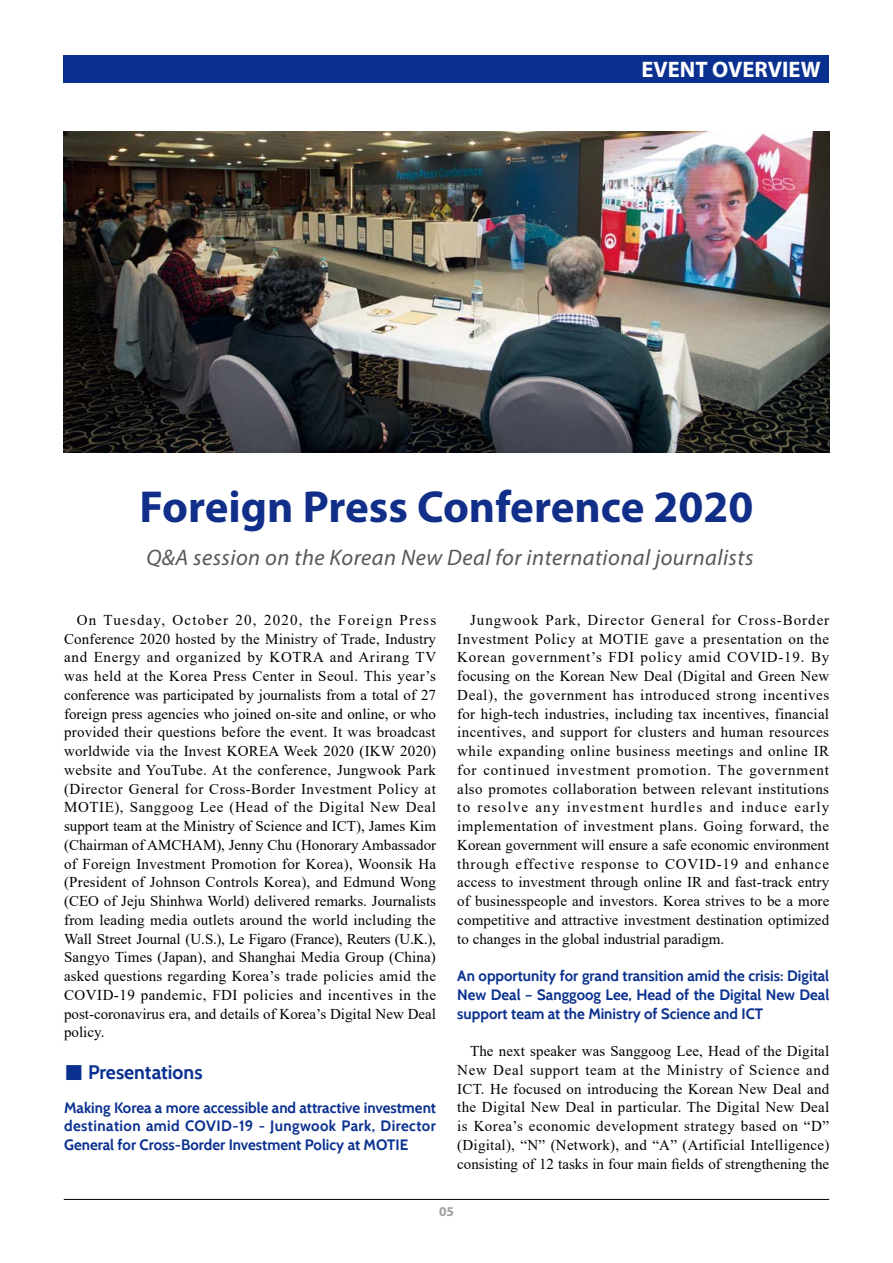
<style>
.page{position:relative;width:893px;height:1263px;background:#fff}
.page>*{position:absolute;margin:0;border:0;box-sizing:border-box;transform-origin:0 0}
.t1{font:700 45px "Myriad Pro";color:#112f89}
.t2{font:italic 22.5px "Myriad Pro";letter-spacing:.02em;color:#595757}
.t3{font:700 22.5px "Myriad Pro";color:#fff}
.t4{font:700 19.5px "Cabin";color:#0b3190}
.t5{font:15px/18.8px "Times New Roman";color:#000;text-align:justify}
.t6{font:700 15px/18.8px "Cabin";color:#0b3190;text-align:justify}
.t7{font:700 13.5px "Myriad Pro";color:#9fa0a0}
.s1{font-family:"Adobe Myungjo Std";font-weight:500}
</style>
<div class="page">
<hr style="left:64px;top:1199px;width:765px;height:1px;background:#000">
<div style="left:64px;top:55px;width:765px;height:28px;background:#0b3190"></div>
<img style="left:64px;top:132px;width:765px;height:321px">
<h2 class="t3" style="left:641px;top:54px;width:181px">EVENT OVERVIEW</h2>
<h1 class="t1" style="left:140px;top:478px;width:615px">Foreign Press Conference 2020</h1>
<h2 class="t2" style="left:146px;top:544px;width:608px">Q&amp;A session on the Korean New Deal for international journalists</h2>
<p class="t5" style="left:64px;top:610px;width:374px;text-indent:13px">On Tuesday, October 20, 2020, the Foreign Press Conference 2020 hosted by the Ministry of Trade, Industry and Energy and organized by KOTRA and Arirang TV was held at the Korea Press Center in Seoul. This year’s conference was participated by journalists from a total of 27 foreign press agencies who joined on-site and online, or who provided their questions before the event. It was broadcast worldwide via the Invest KOREA Week 2020 (IKW 2020) website and YouTube. At the conference, Jungwook Park (Director General for Cross-Border Investment Policy at MOTIE), Sanggoog Lee (Head of the Digital New Deal support team at the Ministry of Science and ICT), James Kim (Chairman of AMCHAM), Jenny Chu (Honorary Ambassador of Foreign Investment Promotion for Korea), Woonsik Ha (President of Johnson Controls Korea), and Edmund Wong (CEO of Jeju Shinhwa World) delivered remarks. Journalists from leading media outlets around the world including the Wall Street Journal (U.S.), Le Figaro (France), Reuters (U.K.), Sangyo Times (Japan), and Shanghai Media Group (China) asked questions regarding Korea’s trade policies amid the COVID-19 pandemic, FDI policies and incentives in the post-coronavirus era, and details of Korea’s Digital New Deal policy.</p>
<h3 class="t4" style="left:64px;top:1060px;width:140px"><span class="s1">■</span> Presentations</h3>
<p class="t6" style="left:64px;top:1098px;width:373px">Making Korea a more accessible and attractive investment destination amid COVID-19 - Jungwook Park, Director General for Cross-Border Investment Policy at MOTIE</p>
<p class="t5" style="left:457px;top:610px;width:374px;text-indent:13px">Jungwook Park, Director General for Cross-Border Investment Policy at MOTIE gave a presentation on the Korean government’s FDI policy amid COVID-19. By focusing on the Korean New Deal (Digital and Green New Deal), the government has introduced strong incentives for high-tech industries, including tax incentives, financial incentives, and support for clusters and human resources while expanding online business meetings and online IR for continued investment promotion. The government also promotes collaboration between relevant institutions to resolve any investment hurdles and induce early implementation of investment plans. Going forward, the Korean government will ensure a safe economic environment through effective response to COVID-19 and enhance access to investment through online IR and fast-track entry of businesspeople and investors. Korea strives to be a more competitive and attractive investment destination optimized to changes in the global industrial paradigm.</p>
<p class="t6" style="left:457px;top:967px;width:374px">An opportunity for grand transition amid the crisis: Digital New Deal – Sanggoog Lee, Head of the Digital New Deal support team at the Ministry of Science and ICT</p>
<p class="t5" style="left:457px;top:1041px;width:374px;text-indent:13px">The next speaker was Sanggoog Lee, Head of the Digital New Deal support team at the Ministry of Science and ICT. He focused on introducing the Korean New Deal and the Digital New Deal in particular. The Digital New Deal is Korea’s economic development strategy based on “D” (Digital), “N” (Network), and “A” (Artificial Intelligence) consisting of 12 tasks in four main fields of strengthening the</p>
<p class="t7" style="left:439px;top:1203px;width:16px">05</p>
</div>
